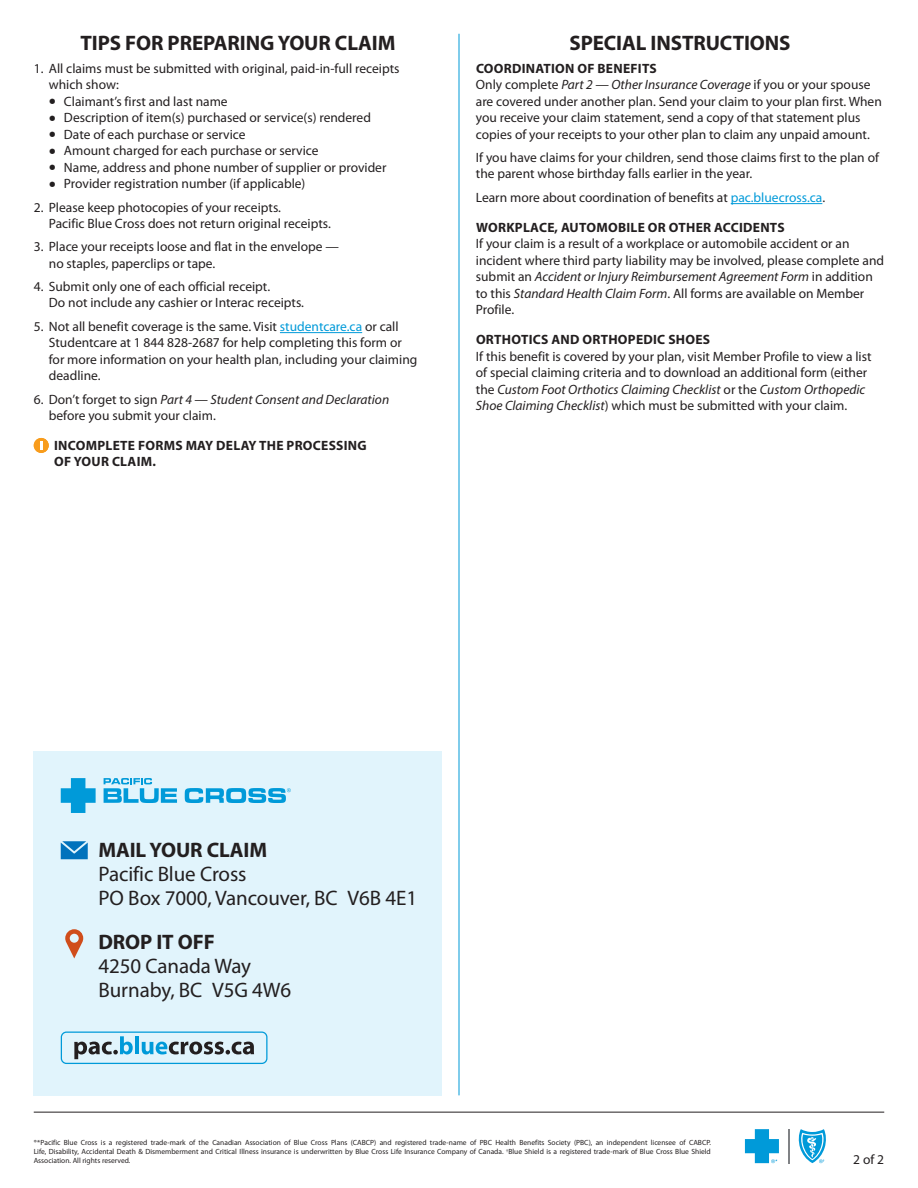
<style>
.page{position:relative;width:918px;height:1188px;background:#fff}
.page>*{position:absolute;margin:0;border:0;box-sizing:border-box;transform-origin:0 0}
.t1{font:21px/24px "Myriad Pro";letter-spacing:-.005em;color:#231f20}
.t2{font:700 21px "Myriad Pro";letter-spacing:-.005em;color:#231f20}
.t3{font:13.5px/16.5px "Myriad Pro";color:#231f20}
.t4{font:700 13.5px/16.5px "Myriad Pro";letter-spacing:.02em;color:#231f20}
.t5{font:7.5px/9px "Myriad Pro";color:#231f20;text-align:justify}
.s1{font-size:25.5px}
.s2{color:#009ad9}
.s3{font-style:italic}
.s4{font-weight:700}
</style>
<div class="page">
<hr style="left:34px;top:1112px;width:850px;height:1px;background:#231f20">
<svg style="left:798px;top:1129px;width:28px;height:34px"></svg>
<hr style="left:788px;top:1129px;width:1px;height:34px;background:#808285">
<svg style="left:745px;top:1129px;width:34px;height:34px"></svg>
<div style="left:34px;top:751px;width:408px;height:344px;background:#e1f4fc"></div>
<svg style="left:185px;top:788px;width:106px;height:15px"></svg>
<svg style="left:104px;top:778px;width:73px;height:25px"></svg>
<svg style="left:61px;top:778px;width:35px;height:35px"></svg>
<svg style="left:61px;top:841px;width:27px;height:18px"></svg>
<svg style="left:65px;top:929px;width:18px;height:29px"></svg>
<div style="left:61px;top:1032px;width:206px;height:32px;border:1px solid #009ad9;border-radius:5px"></div>
<svg style="left:74px;top:1036px;width:59px;height:23px"></svg>
<hr style="left:135px;top:1036px;width:4px;height:18px;background:#009ad9">
<svg style="left:142px;top:1042px;width:112px;height:12px"></svg>
<hr style="left:731px;top:203px;width:91px;height:1px;background:#009ad9">
<hr style="left:280px;top:332px;width:82px;height:1px;background:#009ad9">
<svg style="left:34px;top:438px;width:15px;height:15px"></svg>
<hr style="left:459px;top:34px;width:1px;height:1061px;background:#009ad9">
<h1 class="t2" style="left:80px;top:29px;width:317px">TIPS FOR PREPARING YOUR CLAIM</h1>
<p class="t3" style="left:49px;top:60px;width:352px;text-indent:-15px">1. All claims must be submitted with original, paid-in-full receipts which show:</p>
<p class="t3" style="left:49px;top:93px;width:180px"><span class="s1">•</span> Claimant’s first and last name</p>
<p class="t3" style="left:49px;top:109px;width:324px"><span class="s1">•</span> Description of item(s) purchased or service(s) rendered</p>
<p class="t3" style="left:49px;top:126px;width:198px"><span class="s1">•</span> Date of each purchase or service</p>
<p class="t3" style="left:49px;top:142px;width:271px"><span class="s1">•</span> Amount charged for each purchase or service</p>
<p class="t3" style="left:49px;top:159px;width:339px"><span class="s1">•</span> Name, address and phone number of supplier or provider</p>
<p class="t3" style="left:49px;top:175px;width:258px"><span class="s1">•</span> Provider registration number (if applicable)</p>
<p class="t3" style="left:49px;top:199px;width:283px;text-indent:-15px">2. Please keep photocopies of your receipts.<br>Pacific Blue Cross does not return original receipts.</p>
<p class="t3" style="left:49px;top:238px;width:292px;text-indent:-15px">3. Place your receipts loose and flat in the envelope — no staples, paperclips or tape.</p>
<p class="t3" style="left:49px;top:278px;width:257px;text-indent:-15px">4. Submit only one of each official receipt.<br>Do not include any cashier or Interac receipts.</p>
<p class="t3" style="left:49px;top:318px;width:370px;text-indent:-15px">5. Not all benefit coverage is the same. Visit <span class="s2">studentcare.ca</span> or call Studentcare at 1 844 828-2687 for help completing this form or for more information on your health plan, including your claiming deadline.</p>
<p class="t3" style="left:49px;top:391px;width:342px;text-indent:-15px">6. Don’t forget to sign <span class="s3">Part 4 — Student Consent and Declaration </span>before you submit your claim.</p>
<p class="t4" style="left:54px;top:437px;width:314px">INCOMPLETE FORMS MAY DELAY THE PROCESSING<br>OF YOUR CLAIM.</p>
<h1 class="t2" style="left:569px;top:29px;width:223px">SPECIAL INSTRUCTIONS</h1>
<p class="t3" style="left:476px;top:60px;width:407px"><span class="s4">COORDINATION OF BENEFITS<br></span>Only complete <span class="s3">Part 2 — Other Insurance Coverage</span> if you or your spouse are covered under another plan. Send your claim to your plan first. When you receive your claim statement, send a copy of that statement plus copies of your receipts to your other plan to claim any unpaid amount.</p>
<p class="t3" style="left:476px;top:149px;width:405px">If you have claims for your children, send those claims first to the plan of the parent whose birthday falls earlier in the year.</p>
<p class="t3" style="left:476px;top:189px;width:351px">Learn more about coordination of benefits at <span class="s2">pac.bluecross.ca</span>.</p>
<p class="t4" style="left:476px;top:218px;width:310px">WORKPLACE, AUTOMOBILE OR OTHER ACCIDENTS</p>
<p class="t3" style="left:476px;top:235px;width:410px">If your claim is a result of a workplace or automobile accident or an incident where third party liability may be involved, please complete and submit an <span class="s3">Accident or Injury Reimbursement Agreement Form</span> in addition to this <span class="s3">Standard Health Claim Form</span>. All forms are available on Member Profile.</p>
<p class="t4" style="left:476px;top:331px;width:236px">ORTHOTICS AND ORTHOPEDIC SHOES</p>
<p class="t3" style="left:476px;top:348px;width:397px">If this benefit is covered by your plan, visit Member Profile to view a list of special claiming criteria and to download an additional form (either the <span class="s3">Custom Foot Orthotics Claiming Checklist</span> or the <span class="s3">Custom Orthopedic Shoe Claiming Checklist</span>) which must be submitted with your claim.</p>
<h1 class="t2" style="left:98px;top:836px;width:170px">MAIL YOUR CLAIM</h1>
<h1 class="t1" style="left:99px;top:862px;width:320px">Pacific Blue Cross<br>PO Box 7000, Vancouver, BC V6B 4E1</h1>
<h1 class="t2" style="left:98px;top:929px;width:118px">DROP IT OFF</h1>
<h1 class="t1" style="left:99px;top:954px;width:194px">4250 Canada Way<br>Burnaby, BC V5G 4W6</h1>
<p class="t5" style="left:34px;top:1138px;width:679px">®*Pacific Blue Cross is a registered trade-mark of the Canadian Association of Blue Cross Plans (CABCP) and registered trade-name of PBC Health Benefits Society (PBC), an independent licensee of CABCP.<br>Life, Disability, Accidental Death &amp; Dismemberment and Critical Illness insurance is underwritten by Blue Cross Life Insurance Company of Canada. <sup>†</sup>Blue Shield is a registered trade-mark of Blue Cross Blue Shield Association. All rights reserved.</p>
<p class="t3" style="left:853px;top:1151px;width:32px">2 of 2</p>
</div>
